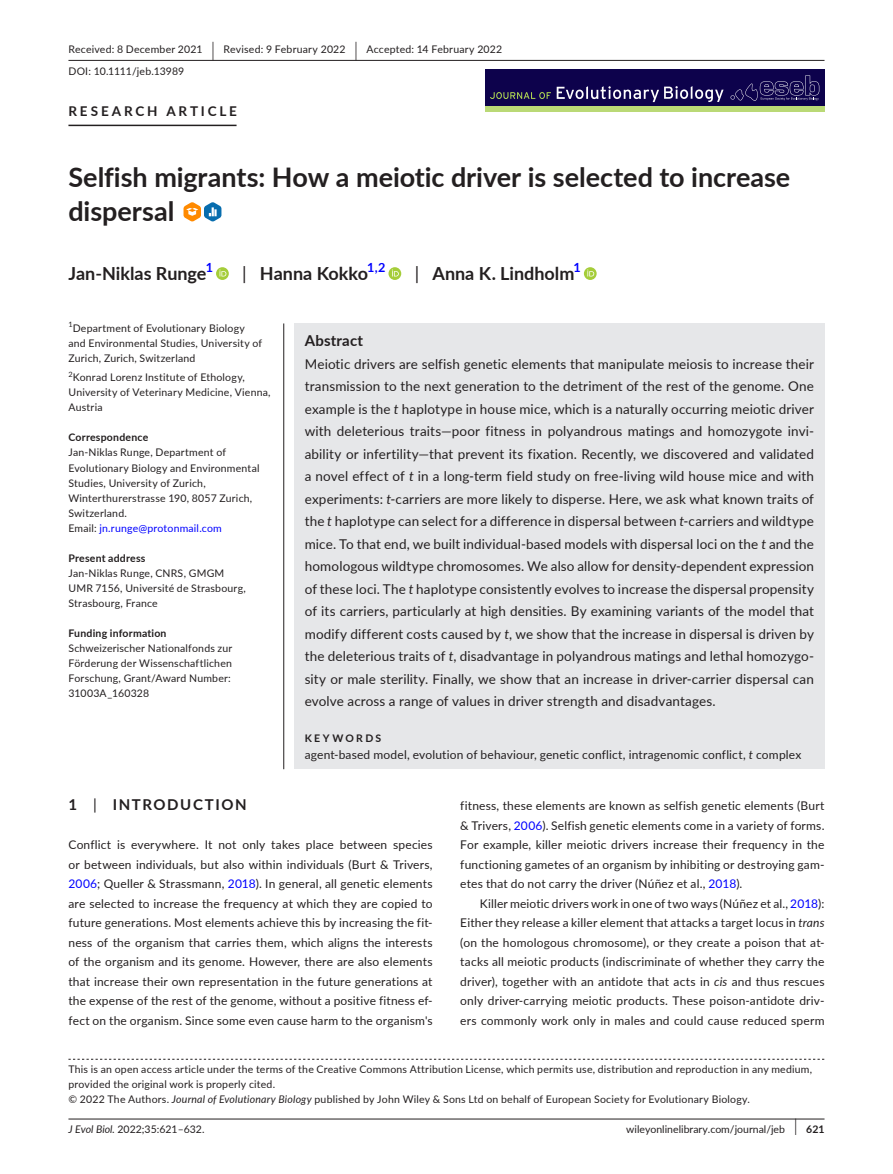
<style>
.page{position:relative;width:893px;height:1174px;background:#fff}
.page>*{position:absolute;margin:0;border:0;box-sizing:border-box;transform-origin:0 0}
.t1{font:700 27px/34.5px "Lato";color:#231f20}
.t2{font:700 18px "Lato";color:#231f20}
.t3{font:700 15px "Lato";letter-spacing:.1em;color:#231f20}
.t4{font:700 15px "Lato";letter-spacing:.015em;color:#231f20}
.t5{font:13.5px/22.5px "Lato";letter-spacing:.01em;color:#231f20;text-align:justify}
.t6{font:700 13.5px "Lato";letter-spacing:.21em;color:#231f20}
.t7{font:700 12.6px "Lato";color:#00f}
.t8{font:12px/19.5px "Lato";letter-spacing:.015em;color:#231f20;text-align:justify}
.t9{font:10.5px/15px "Lato";letter-spacing:.02em;color:#231f20}
.t10{font:10.5px "Lato";color:#231f20}
.t11{font:700 10.5px "Lato";letter-spacing:.02em;color:#231f20}
.t12{font:700 10.5px "Lato";letter-spacing:.22em;color:#231f20}
.t13{font:7.35px "Lato";color:#231f20}
.s1{font-size:19.65px}
.s2{font-weight:400}
.s3{color:#00f}
.s4{font-style:italic}
.s5{font-size:17.4px}
.s6{font-weight:700}
</style>
<div class="page">
<hr style="left:68px;top:1118px;width:756px;height:1px;background:#231f20">
<div style="left:485px;top:70px;width:339px;height:42px;background:#0d024c"></div>
<div style="left:485px;top:107px;width:339px;height:5px;background:#bad976"></div>
<svg style="left:490px;top:92px;width:61px;height:7px"></svg>
<svg style="left:557px;top:86px;width:166px;height:16px"></svg>
<svg style="left:730px;top:75px;width:89px;height:26px"></svg>
<hr style="left:68px;top:60px;width:756px;height:1px;background:#231f20">
<hr style="left:68px;top:125px;width:169px;height:1px;background:#231f20">
<svg style="left:184px;top:202px;width:37px;height:19px"></svg>
<svg style="left:216px;top:267px;width:13px;height:13px"></svg>
<svg style="left:219px;top:269px;width:7px;height:7px"></svg>
<svg style="left:388px;top:267px;width:13px;height:13px"></svg>
<svg style="left:392px;top:269px;width:7px;height:7px"></svg>
<svg style="left:584px;top:267px;width:13px;height:13px"></svg>
<svg style="left:587px;top:269px;width:7px;height:7px"></svg>
<svg style="left:68px;top:1058px;width:756px;height:1px"></svg>
<div style="left:294px;top:323px;width:530px;height:446px;background:#e6e7e9"></div>
<hr style="left:283px;top:323px;width:1px;height:446px;background:#231f20">
<p class="t9" style="left:68px;top:38px;width:435px;line-height:21.8px">Received: 8 December 2021 <span class="s1">|</span> Revised: 9 February 2022 <span class="s1">|</span> Accepted: 14 February 2022<br>DOI: 10.1111/jeb.13989</p>
<p class="t6" style="left:68px;top:101px;width:170px">RESEARCH ARTICLE</p>
<h1 class="t1" style="left:68px;top:159px;width:723px">Selfish migrants: How a meiotic driver is selected to increase dispersal</h1>
<h2 class="t2" style="left:68px;top:260px;width:140px">Jan-Niklas Runge</h2>
<p class="t7" style="left:206px;top:258px;width:9px">1</p>
<h2 class="t2" style="left:242px;top:260px;width:127px"><span class="s2">|</span> Hanna Kokko</h2>
<p class="t7" style="left:367px;top:258px;width:20px">1,2</p>
<h2 class="t2" style="left:415px;top:260px;width:161px"><span class="s2">|</span> Anna K. Lindholm</h2>
<p class="t7" style="left:574px;top:258px;width:9px">1</p>
<p class="t13" style="left:68px;top:319px;width:6px">1</p>
<p class="t9" style="left:68px;top:320px;width:195px;text-indent:4px">Department of Evolutionary Biology and Environmental Studies, University of<br>Zurich, Zurich, Switzerland</p>
<p class="t13" style="left:68px;top:369px;width:6px">2</p>
<p class="t9" style="left:68px;top:370px;width:204px;text-indent:4px">Konrad Lorenz Institute of Ethology,<br>University of Veterinary Medicine, Vienna,<br>Austria</p>
<p class="t11" style="left:68px;top:430px;width:81px">Correspondence</p>
<p class="t9" style="left:68px;top:445px;width:193px">Jan-Niklas Runge, Department of<br>Evolutionary Biology and Environmental<br>Studies, University of Zurich,<br>Winterthurerstrasse 190, 8057 Zurich,<br>Switzerland.<br>Email: <span class="s3">jn.runge@protonmail.com</span></p>
<p class="t11" style="left:68px;top:550px;width:78px">Present address</p>
<p class="t9" style="left:68px;top:565px;width:179px">Jan-Niklas Runge, CNRS, GMGM<br>UMR 7156, Université de Strasbourg,<br>Strasbourg, France</p>
<p class="t11" style="left:68px;top:625px;width:100px">Funding information</p>
<p class="t9" style="left:68px;top:640px;width:165px">Schweizerischer Nationalfonds zur<br>Förderung der Wissenschaftlichen<br>Forschung, Grant/Award Number:<br>31003A_160328</p>
<p class="t4" style="left:305px;top:329px;width:60px">Abstract</p>
<p class="t5" style="left:305px;top:352px;width:511px">Meiotic drivers are selfish genetic elements that manipulate meiosis to increase their transmission to the next generation to the detriment of the rest of the genome. One example is the <span class="s4">t</span> haplotype in house mice, which is a naturally occurring meiotic driver with deleterious traits—poor fitness in polyandrous matings and homozygote invi&shy;ability or infertility—that prevent its fixation. Recently, we discovered and validated a novel effect of <span class="s4">t</span> in a long-term field study on free-living wild house mice and with experiments: <span class="s4">t</span>-carriers are more likely to disperse. Here, we ask what known traits of the <span class="s4">t</span> haplotype can select for a difference in dispersal between <span class="s4">t</span>-carriers and wildtype mice. To that end, we built individual-based models with dispersal loci on the <span class="s4">t</span> and the homologous wildtype chromosomes. We also allow for density-dependent expression of these loci. The <span class="s4">t</span> haplotype consistently evolves to increase the dispersal propensity of its carriers, particularly at high densities. By examining variants of the model that modify different costs caused by <span class="s4">t</span>, we show that the increase in dispersal is driven by the deleterious traits of <span class="s4">t</span>, disadvantage in polyandrous matings and lethal homozygo&shy;sity or male sterility. Finally, we show that an increase in driver-carrier dispersal can evolve across a range of values in driver strength and disadvantages.</p>
<p class="t12" style="left:305px;top:730px;width:78px">KEYWORDS</p>
<p class="t8" style="left:305px;top:744px;width:498px">agent-based model, evolution of behaviour, genetic conflict, intragenomic conflict, <span class="s4">t</span> complex</p>
<p class="t3" style="left:68px;top:794px;width:180px">1 <span class="s2">|</span> INTRODUCTION</p>
<p class="t8" style="left:68px;top:834px;width:366px">Conflict is everywhere. It not only takes place between species or between individuals, but also within individuals (Burt &amp; Trivers, <span class="s3">2006</span>; Queller &amp; Strassmann, <span class="s3">2018</span>). In general, all genetic elements are selected to increase the frequency at which they are copied to future generations. Most elements achieve this by increasing the fit&shy;ness of the organism that carries them, which aligns the interests of the organism and its genome. However, there are also elements that increase their own representation in the future generations at the expense of the rest of the genome, without a positive fitness ef&shy;fect on the organism. Since some even cause harm to the organism's</p>
<p class="t8" style="left:460px;top:795px;width:366px">fitness, these elements are known as selfish genetic elements (Burt &amp; Trivers, <span class="s3">2006</span>). Selfish genetic elements come in a variety of forms.<br>For example, killer meiotic drivers increase their frequency in the functioning gametes of an organism by inhibiting or destroying gam&shy;etes that do not carry the driver (Núñez et al., <span class="s3">2018</span>).</p>
<p class="t8" style="left:460px;top:893px;width:366px;text-indent:19px">Killer meiotic drivers work in one of two ways (Núñez et al., <span class="s3">2018</span>):<br>Either they release a killer element that attacks a target locus in <span class="s4">trans </span>(on the homologous chromosome), or they create a poison that at&shy;tacks all meiotic products (indiscriminate of whether they carry the driver), together with an antidote that acts in <span class="s4">cis</span> and thus rescues only driver-carrying meiotic products. These poison-antidote driv&shy;ers commonly work only in males and could cause reduced sperm</p>
<p class="t9" style="left:68px;top:1061px;width:745px">This is an open access article under the terms of the Creative Commons Attribution License, which permits use, distribution and reproduction in any medium, provided the original work is properly cited.<br>© 2022 The Authors. <span class="s4">Journal of Evolutionary Biology</span> published by John Wiley &amp; Sons Ltd on behalf of European Society for Evolutionary Biology.</p>
<p class="t10" style="left:68px;top:1121px;width:138px"><span class="s4">J Evol Biol.</span> 2022;35:621–632.</p>
<p class="t10" style="left:626px;top:1121px;width:200px">wileyonlinelibrary.com/journal/jeb <span class="s5">|</span> <span class="s6">621</span></p>
</div>
